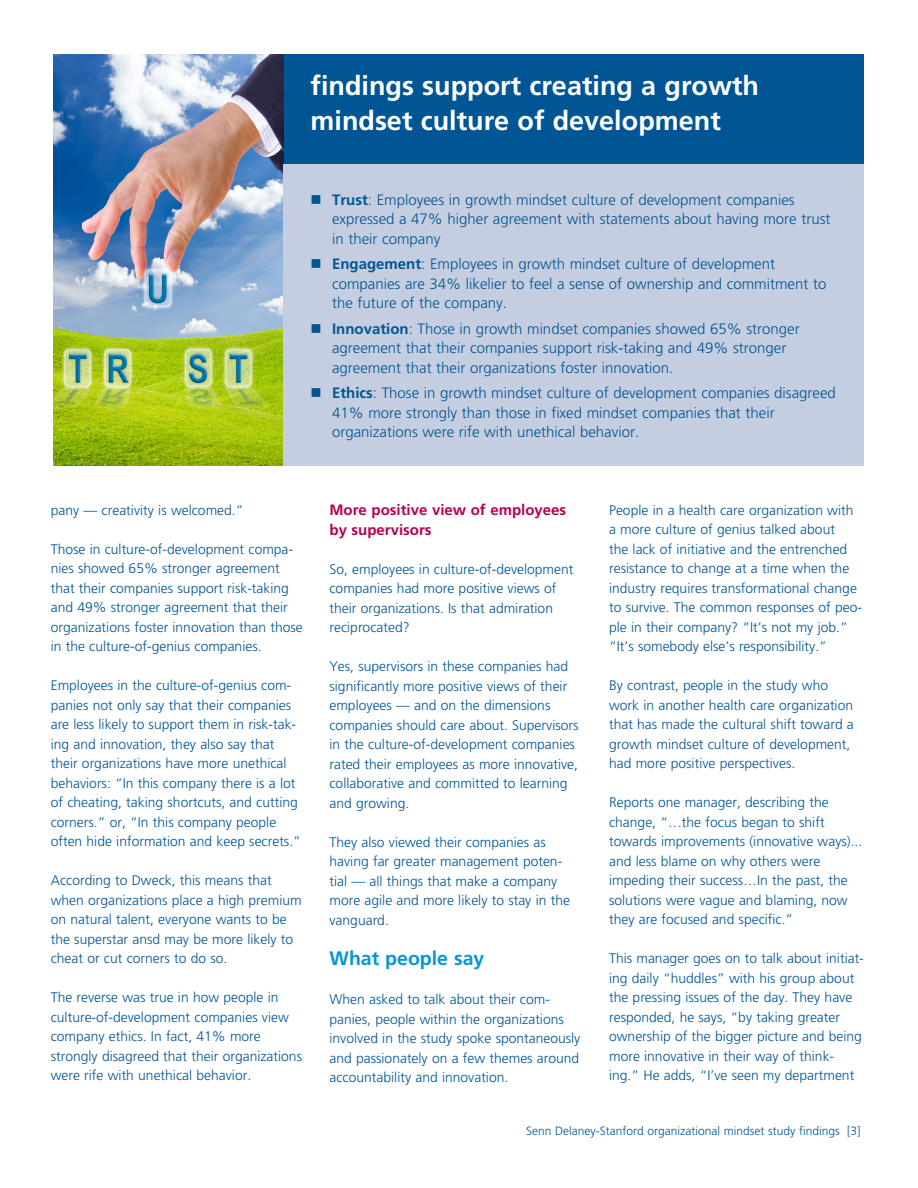
<style>
.page{position:relative;width:918px;height:1188px;background:#fff}
.page>*{position:absolute;margin:0;border:0;box-sizing:border-box;transform-origin:0 0}
.inside_headlinewhite{font:700 27px/34.5px "Frutiger LT Std";color:#fff}
.Intro_Text{font:700 19.5px "Frutiger LT Std";color:#0696d7}
.Bullet-Body_white{font:300 15px/19.5px "Frutiger LT Std";color:#005594}
.Subhead_Text{font:700 15px/19.5px "Frutiger LT Std";color:#b60150}
.Body_Text{font:300 13.8px/19.5px "Frutiger LT Std";color:#005594}
.t1{font:300 12px "Frutiger LT Std";color:#005594}
.s1{font-weight:700}
</style>
<div class="page">
<div style="left:284px;top:54px;width:580px;height:110px;background:#005594"></div>
<img style="left:54px;top:54px;width:230px;height:412px">
<div style="left:284px;top:164px;width:580px;height:302px;background:#c5cee0"></div>
<p class="inside_headlinewhite" style="left:310px;top:69px;width:450px">findings support creating a growth mindset culture of development</p>
<p class="Bullet-Body_white" style="left:332px;top:190px;width:500px;text-indent:-22px">■ <span class="s1">Trust</span>: Employees in growth mindset culture of development companies expressed a 47% higher agreement with statements about having more trust in their company</p>
<p class="Bullet-Body_white" style="left:332px;top:254px;width:496px;text-indent:-22px">■ <span class="s1">Engagement</span>: Employees in growth mindset culture of development companies are 34% likelier to feel a sense of ownership and commitment to the future of the company.</p>
<p class="Bullet-Body_white" style="left:332px;top:319px;width:469px;text-indent:-22px">■ <span class="s1">Innovation</span>: Those in growth mindset companies showed 65% stronger agreement that their companies support risk-taking and 49% stronger agreement that their organizations foster innovation.</p>
<p class="Bullet-Body_white" style="left:332px;top:383px;width:505px;text-indent:-22px">■ <span class="s1">Ethics</span>: Those in growth mindset culture of development companies disagreed<br>41% more strongly than those in fixed mindset companies that their organizations were rife with unethical behavior.</p>
<p class="Body_Text" style="left:51px;top:500px;width:194px">pany — creativity is welcomed.”</p>
<p class="Body_Text" style="left:51px;top:539px;width:254px">Those in culture-of-development compa&shy;nies showed 65% stronger agreement that their companies support risk-taking and 49% stronger agreement that their organizations foster innovation than those in the culture-of-genius companies.</p>
<p class="Body_Text" style="left:51px;top:676px;width:252px">Employees in the culture-of-genius com&shy;panies not only say that their companies are less likely to support them in risk-tak&shy;ing and innovation, they also say that their organizations have more unethical behaviors: “In this company there is a lot of cheating, taking shortcuts, and cutting corners.” or, “In this company people often hide information and keep secrets.”</p>
<p class="Body_Text" style="left:51px;top:871px;width:252px">According to Dweck, this means that when organizations place a high premium on natural talent, everyone wants to be the superstar ansd may be more likely to cheat or cut corners to do so.</p>
<p class="Body_Text" style="left:51px;top:988px;width:253px">The reverse was true in how people in culture-of-development companies view company ethics. In fact, 41% more strongly disagreed that their organizations were rife with unethical behavior.</p>
<p class="Subhead_Text" style="left:330px;top:501px;width:238px">More positive view of employees by supervisors</p>
<p class="Body_Text" style="left:330px;top:560px;width:245px">So, employees in culture-of-development companies had more positive views of their organizations. Is that admiration reciprocated?</p>
<p class="Body_Text" style="left:330px;top:657px;width:251px">Yes, supervisors in these companies had significantly more positive views of their employees — and on the dimensions companies should care about. Supervisors in the culture-of-development companies rated their employees as more innovative, collaborative and committed to learning and growing.</p>
<p class="Body_Text" style="left:330px;top:833px;width:242px">They also viewed their companies as having far greater management poten&shy;tial — all things that make a company more agile and more likely to stay in the vanguard.</p>
<p class="Intro_Text" style="left:330px;top:947px;width:156px">What people say</p>
<p class="Body_Text" style="left:330px;top:990px;width:252px">When asked to talk about their com&shy;panies, people within the organizations involved in the study spoke spontaneously and passionately on a few themes around accountability and innovation.</p>
<p class="Body_Text" style="left:609px;top:500px;width:254px">People in a health care organization with a more culture of genius talked about<br>the lack of initiative and the entrenched resistance to change at a time when the industry requires transformational change to survive. The common responses of peo&shy;ple in their company? “It’s not my job.” “It’s somebody else’s responsibility.”</p>
<p class="Body_Text" style="left:609px;top:676px;width:246px">By contrast, people in the study who work in another health care organization that has made the cultural shift toward a growth mindset culture of development, had more positive perspectives.</p>
<p class="Body_Text" style="left:609px;top:793px;width:255px">Reports one manager, describing the change, “…the focus began to shift towards improvements (innovative ways)... and less blame on why others were impeding their success…In the past, the solutions were vague and blaming, now they are focused and specific.”</p>
<p class="Body_Text" style="left:609px;top:949px;width:256px">This manager goes on to talk about initiat&shy;ing daily “huddles” with his group about the pressing issues of the day. They have responded, he says, “by taking greater ownership of the bigger picture and being more innovative in their way of think&shy;ing.” He adds, “I’ve seen my department</p>
<p class="t1" style="left:526px;top:1124px;width:336px">Senn Delaney-Stanford organizational mindset study findings [3]</p>
</div>
